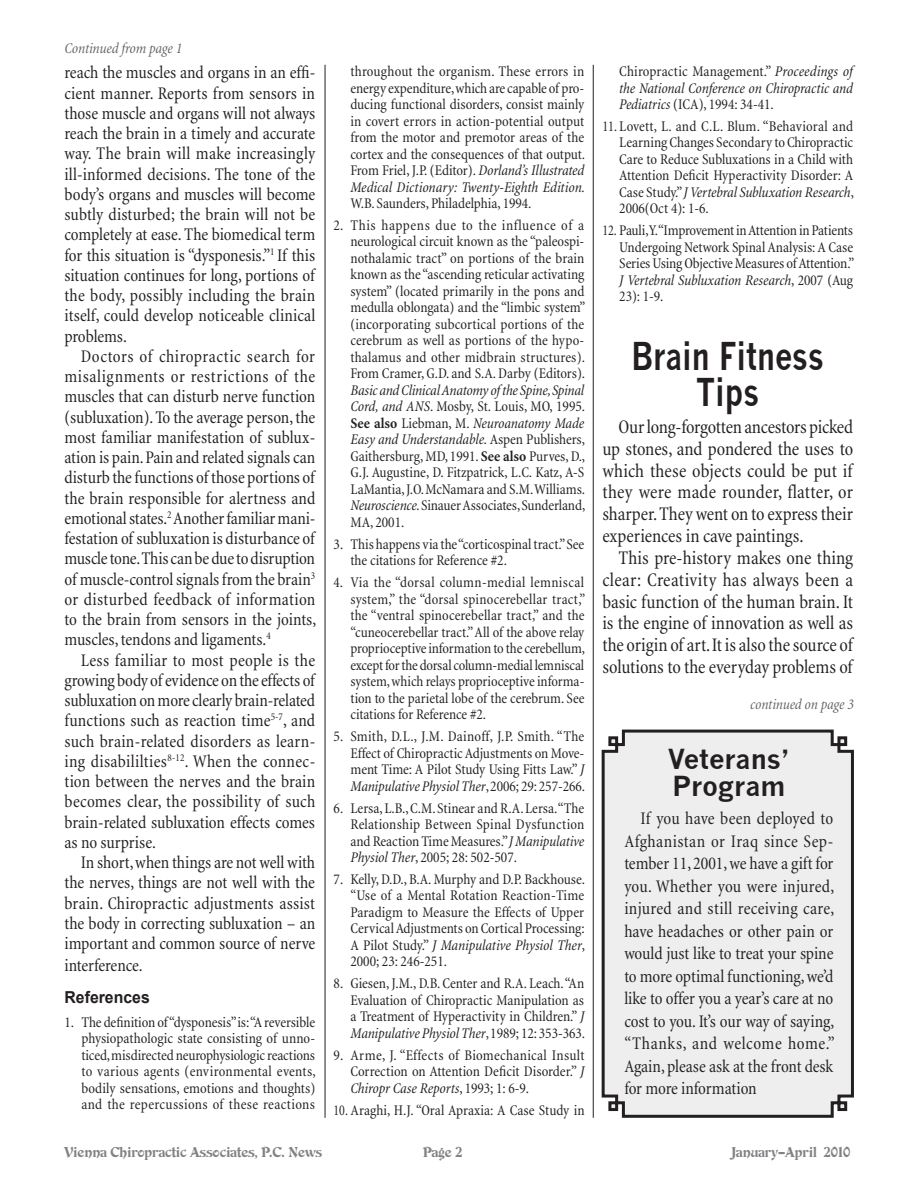
<style>
.page{position:relative;width:918px;height:1188px;background:#fff}
.page>*{position:absolute;margin:0;border:0;box-sizing:border-box;transform-origin:0 0}
.t1{font:700 37.5px/36px "News Gothic";color:#231f20;text-align:center;scale:.8 1}
.Title-Small_Articles{font:700 27px/27px "News Gothic";color:#231f20}
.Body_Text{font:condensed 19.5px/21.9px "Minion";letter-spacing:-.005em;color:#231f20;text-align:justify}
.Body_Text-2{font:condensed 18px/20.2px "Minion";letter-spacing:-.005em;color:#231f20;text-align:justify}
.DRUG_SIDE_EFFECTS_OR{font:condensed 18px/22.5px "Minion";letter-spacing:-.005em;color:#231f20;text-align:justify}
.Subhead_3{font:700 16.5px "Arial";color:#231f20;scale:.96 1}
.References{font:condensed 15px/16.5px "Minion";letter-spacing:-.005em;color:#231f20;text-align:justify}
.References-2{font:condensed 15px/16.5px "Minion";letter-spacing:-.005em;color:#231f20;text-align:justify;scale:.92 1}
.References-3{font:condensed 15px/16.5px "Minion";letter-spacing:-.005em;color:#231f20;text-align:justify;scale:.9 1}
.References-4{font:italic condensed 15px/16.5px "Minion";letter-spacing:-.01em;color:#231f20;text-align:justify}
.t2{font:15px "De Vinne Orn D";color:#808285;scale:.9 1}
.References-5{font:condensed 15px "Minion";letter-spacing:-.005em;color:#231f20;scale:.89 1}
.Cont__from{font:italic condensed 15px "Minion";letter-spacing:-.01em;color:#636466}
.Cont__on{font:italic condensed 15px "Minion";letter-spacing:-.01em;color:#636466}
.s1{font-style:italic}
.s2{font-weight:700}
.s3{font-style:normal}
</style>
<div class="page">
<hr style="left:325px;top:65px;width:1px;height:1053px;background:#231f20">
<hr style="left:593px;top:65px;width:1px;height:1053px;background:#231f20">
<div style="left:601px;top:729px;width:253px;height:389px;background:#eeeeef"></div>
<p class="Cont__from" style="left:64px;top:41px;width:119px">Continued from page 1</p>
<p class="Body_Text-2" style="left:64px;top:63px;width:252px">reach the muscles and organs in an effi&shy;cient manner. Reports from sensors in those muscle and organs will not always reach the brain in a timely and accurate way. The brain will make increasingly ill-informed decisions. The tone of the body’s organs and muscles will become subtly disturbed; the brain will not be completely at ease. The biomedical term for this situation is “dysponesis.”<sup>1</sup> If this situation continues for long, portions of the body, possibly including the brain itself, could develop noticeable clinical problems.</p>
<p class="Body_Text-2" style="left:64px;top:346px;width:253px;text-indent:16px">Doctors of chiropractic search for misalignments or restrictions of the muscles that can disturb nerve function (subluxation). To the average person, the most familiar manifestation of sublux&shy;ation is pain. Pain and related signals can disturb the functions of those portions of the brain responsible for alertness and emotional states.<sup>2</sup> Another familiar mani&shy;festation of subluxation is disturbance of muscle tone. This can be due to disruption of muscle-control signals from the brain<sup>3 </sup>or disturbed feedback of information to the brain from sensors in the joints, muscles, tendons and ligaments.<sup>4</sup></p>
<p class="Body_Text-2" style="left:64px;top:650px;width:252px;text-indent:16px">Less familiar to most people is the growing body of evidence on the effects of subluxation on more clearly brain-related functions such as reaction time<sup>5-7</sup>, and such brain-related disorders as learn&shy;ing disabililties<sup>8-12</sup>. When the connec&shy;tion between the nerves and the brain becomes clear, the possibility of such brain-related subluxation effects comes as no surprise.</p>
<p class="Body_Text-2" style="left:64px;top:853px;width:252px;text-indent:16px">In short, when things are not well with the nerves, things are not well with the brain. Chiropractic adjustments assist the body in correcting subluxation – an important and common source of nerve interference.</p>
<p class="Subhead_3" style="left:64px;top:986px;width:90px">References</p>
<p class="References" style="left:81px;top:1014px;width:236px;text-indent:-17px">1. The definition of “dysponesis” is: “A reversible physiopathologic state consisting of unno&shy;ticed, misdirected neurophysiologic reactions to various agents (environmental events, bodily sensations, emotions and thoughts) and the repercussions of these reactions</p>
<p class="References" style="left:350px;top:63px;width:236px">throughout the organism. These errors in energy expenditure, which are capable of pro&shy;ducing functional disorders, consist mainly in covert errors in action-potential output from the motor and premotor areas of the cortex and the consequences of that output.<br>From Friel, J.P. (Editor). <span class="s1">Dorland’s Illustrated Medical Dictionary: Twenty-Eighth Edition.<br></span>W.B. Saunders, Philadelphia, 1994.</p>
<p class="References" style="left:350px;top:217px;width:237px;text-indent:-17px">2. This happens due to the influence of a neurological circuit known as the “paleospi&shy;nothalamic tract” on portions of the brain known as the “ascending reticular activating system” (located primarily in the pons and medulla oblongata) and the “limbic system” (incorporating subcortical portions of the cerebrum as well as portions of the hypo&shy;thalamus and other midbrain structures).<br>From Cramer, G.D. and S.A. Darby (Editors).<br><span class="s1">Basic and Clinical Anatomy of the Spine, Spinal Cord, and ANS</span>. Mosby, St. Louis, MO, 1995.<br><span class="s2">See also</span> Liebman, M. <span class="s1">Neuroanatomy Made Easy and Understandable.</span> Aspen Publishers, Gaithersburg, MD, 1991. <span class="s2">See also</span> Purves, D., G.J. Augustine, D. Fitzpatrick, L.C. Katz, A-S LaMantia, J.O. McNamara and S.M. Williams.<br><span class="s1">Neuroscience.</span> Sinauer Associates, Sunderland, MA, 2001.</p>
<p class="References" style="left:350px;top:536px;width:235px;text-indent:-17px">3. This happens via the “corticospinal tract.” See the citations for Reference #2.</p>
<p class="References" style="left:350px;top:575px;width:236px;text-indent:-17px">4. Via the “dorsal column-medial lemniscal system,” the “dorsal spinocerebellar tract,” the “ventral spinocerebellar tract,” and the “cuneocerebellar tract.” All of the above relay proprioceptive information to the cerebellum, except for the dorsal column-medial lemniscal system, which relays proprioceptive informa&shy;tion to the parietal lobe of the cerebrum. See citations for Reference #2.</p>
<p class="References" style="left:350px;top:729px;width:236px;text-indent:-17px">5. Smith, D.L., J.M. Dainoff, J.P. Smith. “The Effect of Chiropractic Adjustments on Move&shy;ment Time: A Pilot Study Using Fitts Law.” <span class="s1">J Manipulative Physiol Ther</span>, 2006; 29: 257-266.</p>
<p class="References" style="left:350px;top:800px;width:235px;text-indent:-17px">6. Lersa, L.B., C.M. Stinear and R.A. Lersa. “The Relationship Between Spinal Dysfunction and Reaction Time Measures.” <span class="s1">J Manipulative Physiol Ther</span>, 2005; 28: 502-507.</p>
<p class="References" style="left:350px;top:871px;width:236px;text-indent:-17px">7. Kelly, D.D., B.A. Murphy and D.P. Backhouse. “Use of a Mental Rotation Reaction-Time Paradigm to Measure the Effects of Upper Cervical Adjustments on Cortical Processing:<br>A Pilot Study.” <span class="s1">J Manipulative Physiol Ther</span>, 2000; 23: 246-251.</p>
<p class="References" style="left:350px;top:976px;width:236px;text-indent:-17px">8. Giesen, J.M., D.B. Center and R.A. Leach. “An Evaluation of Chiropractic Manipulation as a Treatment of Hyperactivity in Children.” <span class="s1">J Manipulative Physiol Ther</span>, 1989; 12: 353-363.</p>
<p class="References" style="left:350px;top:1047px;width:235px;text-indent:-17px">9. Arme, J. “Effects of Biomechanical Insult Correction on Attention Deficit Disorder.” <span class="s1">J Chiropr Case Reports</span>, 1993; 1: 6-9.</p>
<p class="References-5" style="left:334px;top:1102px;width:283px">10. Araghi, H.J. “Oral Apraxia: A Case Study in</p>
<p class="References-4" style="left:619px;top:63px;width:235px"><span class="s3">Chiropractic Management.”</span> Proceedings of the National Conference on Chiropractic and Pediatrics <span class="s3">(ICA), 1994: 34-41.</span></p>
<p class="References-2" style="left:619px;top:118px;width:257px;text-indent:-17px">11. Lovett, L. and C.L. Blum. “Behavioral and Learning Changes Secondary to Chiropractic Care to Reduce Subluxations in a Child with Attention Deficit Hyperactivity Disorder: A Case Study.” <span class="s1">J Vertebral Subluxation Research</span>, 2006(Oct 4): 1-6.</p>
<p class="References-3" style="left:619px;top:223px;width:263px;text-indent:-17px">12. Pauli, Y. “Improvement in Attention in Patients Undergoing Network Spinal Analysis: A Case Series Using Objective Measures of Attention.” <span class="s1">J Vertebral Subluxation Research</span>, 2007 (Aug 23): 1-9.</p>
<p class="t1" style="left:631px;top:337px;width:242px">Brain Fitness<br>Tips</p>
<p class="Body_Text" style="left:602px;top:416px;width:252px;text-indent:16px">Our long-forgotten ancestors picked up stones, and pondered the uses to which these objects could be put if they were made rounder, flatter, or sharper. They went on to express their experiences in cave paintings.</p>
<p class="Body_Text" style="left:602px;top:547px;width:252px;text-indent:16px">This pre-history makes one thing clear: Creativity has always been a basic function of the human brain. It is the engine of innovation as well as the origin of art. It is also the source of solutions to the everyday problems of</p>
<p class="Cont__on" style="left:750px;top:697px;width:105px">continued on page 3</p>
<p class="Title-Small_Articles" style="left:668px;top:746px;width:123px">Veterans’<br>Program</p>
<p class="DRUG_SIDE_EFFECTS_OR" style="left:624px;top:808px;width:212px;text-indent:16px">If you have been deployed to Afghanistan or Iraq since Sep&shy;tember 11, 2001, we have a gift for you. Whether you were injured, injured and still receiving care, have headaches or other pain or would just like to treat your spine to more optimal functioning, we’d like to offer you a year’s care at no cost to you. It’s our way of saying, “Thanks, and welcome home.” Again, please ask at the front desk for more information</p>
<p class="t2" style="left:64px;top:1143px;width:288px">Vienna Chiropractic Associates, P.C. News</p>
<p class="t2" style="left:423px;top:1143px;width:45px">Page 2</p>
<p class="t2" style="left:731px;top:1143px;width:134px">January–April 2010</p>
</div>
